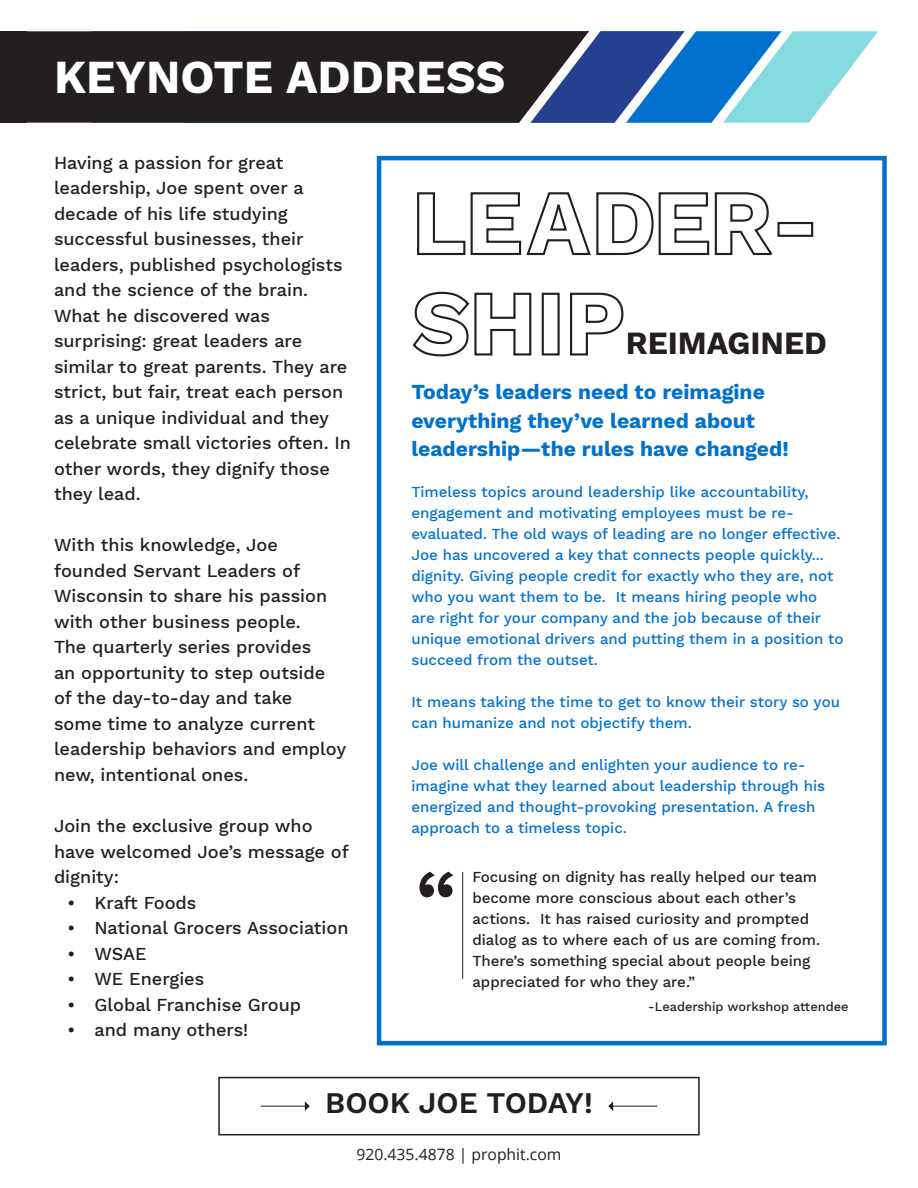
<style>
.page{position:relative;width:918px;height:1188px;background:#fff}
.page>*{position:absolute;margin:0;border:0;box-sizing:border-box;transform-origin:0 0}
.t1{font:500 90.15px "Work Sans";color:#231f20}
.t2{font:700 46.5px "Work Sans";color:#fff}
.t3{font:700 31.8px "Work Sans";color:#231f20}
.t4{font:600 30px "Work Sans";color:#231f20}
.t5{font:700 21px/28.5px "Work Sans";color:#0071ce}
.t6{font:500 18px/25.5px "Work Sans";color:#231f20}
.t7{font:15.75px "Open Sans";color:#231f20}
.t8{font:500 15px/21px "Work Sans";color:#0071ce}
.t9{font:500 15px/21px "Work Sans";color:#231f20}
.t10{font:500 12.75px "Work Sans";color:#231f20}
</style>
<div class="page">
<svg style="left:807px;top:31px;width:71px;height:92px"></svg>
<div style="left:0;top:31px;width:504px;height:92px;background:#231f20"></div>
<svg style="left:504px;top:31px;width:303px;height:92px;background:#4276a7"></svg>
<div style="left:377px;top:156px;width:510px;height:889px;background:#fff;border:4px solid #0071ce"></div>
<svg style="left:417px;top:192px;width:355px;height:64px"></svg>
<div style="left:777px;top:222px;width:36px;height:15px;border:2px solid #231f20"></div>
<svg style="left:412px;top:291px;width:120px;height:66px"></svg>
<div style="left:542px;top:293px;width:18px;height:63px;border:2px solid #231f20"></div>
<svg style="left:570px;top:292px;width:54px;height:64px"></svg>
<hr style="left:462px;top:872px;width:1px;height:107px;background:#231f20">
<div style="left:218px;top:1077px;width:482px;height:58px;border:2px solid #231f20"></div>
<hr style="left:261px;top:1106px;width:48px;height:1px;background:#231f20">
<svg style="left:305px;top:1101px;width:5px;height:10px"></svg>
<hr style="left:609px;top:1106px;width:48px;height:1px;background:#231f20">
<svg style="left:608px;top:1101px;width:5px;height:10px"></svg>
<h2 class="t2" style="left:54px;top:50px;width:453px">KEYNOTE ADDRESS</h2>
<p class="t6" style="left:54px;top:151px;width:298px">Having a passion for great leadership, Joe spent over a decade of his life studying successful businesses, their leaders, published psychologists and the science of the brain.<br>What he discovered was surprising: great leaders are similar to great parents. They are strict, but fair, treat each person as a unique individual and they celebrate small victories often. In other words, they dignify those they lead.</p>
<p class="t6" style="left:54px;top:533px;width:294px">With this knowledge, Joe founded Servant Leaders of<br>Wisconsin to share his passion with other business people.<br>The quarterly series provides<br>an opportunity to step outside of the day-to-day and take<br>some time to analyze current leadership behaviors and employ new, intentional ones.</p>
<p class="t6" style="left:54px;top:814px;width:296px">Join the exclusive group who have welcomed Joe’s message of dignity:</p>
<p class="t6" style="left:68px;top:890px;width:131px">• Kraft Foods</p>
<p class="t6" style="left:68px;top:916px;width:283px">• National Grocers Association</p>
<p class="t6" style="left:68px;top:941px;width:81px">• WSAE</p>
<p class="t6" style="left:68px;top:967px;width:138px">• WE Energies</p>
<p class="t6" style="left:68px;top:992px;width:235px">• Global Franchise Group</p>
<p class="t6" style="left:68px;top:1018px;width:182px">• and many others!</p>
<h3 class="t3" style="left:626px;top:325px;width:203px">REIMAGINED</h3>
<p class="t5" style="left:411px;top:379px;width:379px">Today’s leaders need to reimagine everything they’ve learned about leadership—the rules have changed!</p>
<p class="t8" style="left:411px;top:483px;width:434px">Timeless topics around leadership like accountability, engagement and motivating employees must be re&shy;evaluated. The old ways of leading are no longer effective.<br>Joe has uncovered a key that connects people quickly... dignity. Giving people credit for exactly who they are, not who you want them to be. It means hiring people who are right for your company and the job because of their unique emotional drivers and putting them in a position to succeed from the outset.</p>
<p class="t8" style="left:411px;top:693px;width:430px">It means taking the time to get to know their story so you can humanize and not objectify them.</p>
<p class="t8" style="left:411px;top:756px;width:415px">Joe will challenge and enlighten your audience to re&shy;imagine what they learned about leadership through his energized and thought-provoking presentation. A fresh approach to a timeless topic.</p>
<h1 class="t1" style="left:415px;top:851px;width:44px">“</h1>
<p class="t9" style="left:472px;top:867px;width:349px">Focusing on dignity has really helped our team become more conscious about each other’s actions. It has raised curiosity and prompted dialog as to where each of us are coming from.<br>There’s something special about people being appreciated for who they are.”</p>
<p class="t10" style="left:648px;top:999px;width:202px">-Leadership workshop attendee</p>
<h3 class="t4" style="left:325px;top:1085px;width:269px">BOOK JOE TODAY!</h3>
<p class="t7" style="left:357px;top:1144px;width:206px">920.435.4878 | prophit.com</p>
</div>
